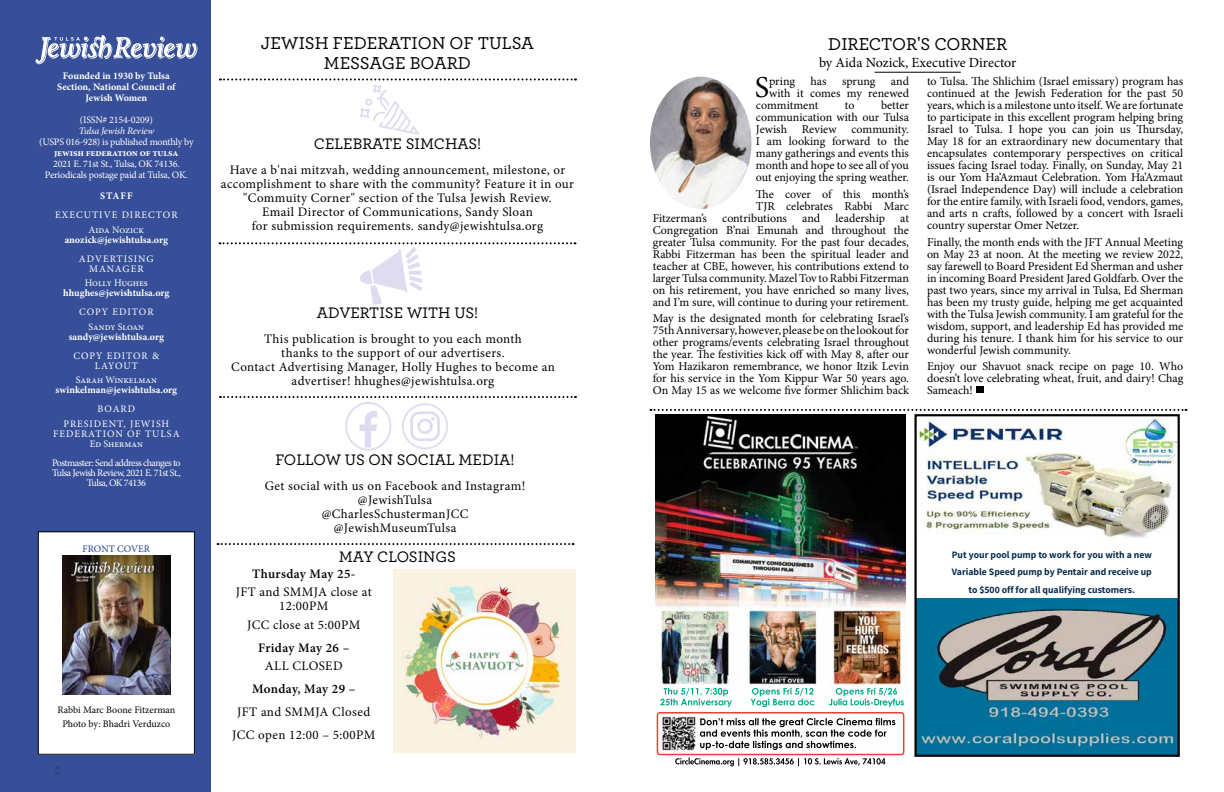
<style>
.page{position:relative;width:1224px;height:792px;background:#fff}
.page>*{position:absolute;margin:0;border:0;box-sizing:border-box;transform-origin:0 0}
.t1{font:30.5px "Minion Pro";color:#000}
.t2{font:500 18px/20px "Archer";color:#000;text-align:center}
.t3{font:500 16px "Archer";color:#000}
.t4{font:14px "Minion Pro";letter-spacing:-.005em;color:#000}
.t5{font:13px/14px "Minion Pro";letter-spacing:.03em;color:#000;text-align:center}
.t6{font:600 13px "Minion Pro";letter-spacing:.025em;color:#000}
.t7{font:12px/12px "Minion Pro";color:#000;text-align:justify}
.t8{font:700 10px/11px "Minion Pro";letter-spacing:-.02em;color:#fff;text-align:center}
.t9{font:10px/11px "Minion Pro";letter-spacing:-.02em;color:#fff;text-align:center}
.t10{font:10px/10px "Minion Pro";letter-spacing:-.05em;color:#fff;text-align:center}
.t11{font:10px/14.5px "Minion Pro";letter-spacing:.1em;color:#fff;text-align:center}
.t12{font:10px/14px "Minion Pro";letter-spacing:-.005em;color:#000;text-align:center}
.t13{font:10px/10px "Minion Pro";letter-spacing:.09em;color:#fff;text-align:center}
.t14{font:10px "Minion Pro";color:#fff}
.t15{font:10px/14.5px "Minion Pro";letter-spacing:.045em;color:#fff;text-align:center}
.t16{font:italic 10px "Minion Pro";letter-spacing:-.015em;color:#fff}
.t17{font:10px "Minion Pro";color:#25408f}
.t18{font:700 9.8px/17.5px "Assistant";color:#04294b;text-align:center}
</style>
<div class="page">
<div style="left:976px;top:386px;width:8px;height:7px;background:#000"></div>
<img style="left:650px;top:77px;width:101px;height:132px">
<div style="left:0;top:0;width:210px;height:792px;background:#364f98"></div>
<svg style="left:35px;top:35px;width:162px;height:29px"></svg>
<div style="left:38px;top:532px;width:156px;height:222px;background:#fff"></div>
<div style="left:38px;top:531px;width:157px;height:224px;border:1px solid #000"></div>
<svg style="left:220px;top:242px;width:356px;height:63px"></svg>
<svg style="left:220px;top:78px;width:356px;height:57px"></svg>
<img style="left:62px;top:556px;width:109px;height:138px">
<img style="left:393px;top:570px;width:183px;height:182px">
<svg style="left:218px;top:543px;width:356px;height:2px"></svg>
<svg style="left:220px;top:396px;width:356px;height:55px"></svg>
<svg style="left:650px;top:409px;width:537px;height:2px"></svg>
<img style="left:655px;top:414px;width:251px;height:353px">
<img style="left:657px;top:712px;width:247px;height:43px">
<img style="left:917px;top:418px;width:260px;height:121px">
<img style="left:917px;top:599px;width:260px;height:155px">
<div style="left:914px;top:414px;width:266px;height:343px;border:2px solid #000"></div>
<hr style="left:875px;top:72px;width:86px;height:1px;background:#000">
<p class="t8" style="left:57px;top:70px;width:121px">Founded in 1930 by Tulsa<br>Section, National Council of<br>Jewish Women</p>
<p class="t9" style="left:80px;top:115px;width:74px">(ISSN# 2154-0209)</p>
<p class="t16" style="left:79px;top:124px;width:77px">Tulsa Jewish Review</p>
<p class="t9" style="left:39px;top:137px;width:156px">(USPS 016-928) is published monthly by</p>
<p class="t8" style="left:54px;top:147px;width:126px">jewish federation of tulsa</p>
<p class="t9" style="left:45px;top:159px;width:144px">2021 E. 71st St., Tulsa, OK 74136.<br>Periodicals postage paid at Tulsa, OK.</p>
<p class="t8" style="left:100px;top:191px;width:34px">STAFF</p>
<p class="t11" style="left:55px;top:208px;width:124px">EXECUTIVE DIRECTOR<br>Aida Nozick</p>
<p class="t8" style="left:65px;top:234px;width:105px">anozick@jewishtulsa.org</p>
<p class="t11" style="left:79px;top:254px;width:76px;line-height:10px">ADVERTISING<br>MANAGER</p>
<p class="t14" style="left:85px;top:277px;width:65px">Holly Hughes</p>
<p class="t8" style="left:63px;top:288px;width:108px">hhughes@jewishtulsa.org</p>
<p class="t15" style="left:79px;top:305px;width:76px">COPY EDITOR<br>Sandy Sloan</p>
<p class="t8" style="left:69px;top:331px;width:97px">sandy@jewishtulsa.org</p>
<p class="t13" style="left:74px;top:351px;width:87px">COPY EDITOR &amp;<br>LAYOUT</p>
<p class="t14" style="left:76px;top:374px;width:82px">Sarah Winkelman</p>
<p class="t8" style="left:56px;top:385px;width:123px">swinkelman@jewishtulsa.org</p>
<p class="t11" style="left:63px;top:402px;width:107px">BOARD<br>PRESIDENT, JEWISH</p>
<p class="t13" style="left:53px;top:429px;width:128px">FEDERATION OF TULSA<br>Ed Sherman</p>
<p class="t10" style="left:52px;top:458px;width:130px">Postmaster: Send address changes to<br>Tulsa Jewish Review, 2021 E. 71st St.,<br>Tulsa, OK 74136</p>
<p class="t17" style="left:83px;top:542px;width:69px">FRONT COVER</p>
<p class="t12" style="left:57px;top:703px;width:120px">Rabbi Marc Boone Fitzerman<br>Photo by: Bhadri Verduzco</p>
<h2 class="t2" style="left:261px;top:32px;width:275px">JEWISH FEDERATION OF TULSA<br>MESSAGE BOARD</h2>
<h3 class="t3" style="left:314px;top:132px;width:169px">CELEBRATE SIMCHAS!</h3>
<p class="t5" style="left:221px;top:163px;width:355px">Have a b'nai mitzvah, wedding announcement, milestone, or accomplishment to share with the community? Feature it in our "Commuity Corner" section of the Tulsa Jewish Review.<br>Email Director of Communications, Sandy Sloan<br>for submission requirements. sandy@jewishtulsa.org</p>
<h3 class="t3" style="left:317px;top:301px;width:163px">ADVERTISE WITH US!</h3>
<p class="t5" style="left:231px;top:332px;width:325px">This publication is brought to you each month<br>thanks to the support of our advertisers.<br>Contact Advertising Manager, Holly Hughes to become an advertiser! hhughes@jewishtulsa.org</p>
<h3 class="t3" style="left:276px;top:448px;width:241px">FOLLOW US ON SOCIAL MEDIA!</h3>
<p class="t5" style="left:265px;top:479px;width:262px">Get social with us on Facebook and Instagram! @JewishTulsa<br>@CharlesSchustermanJCC @JewishMuseumTulsa</p>
<h3 class="t3" style="left:339px;top:545px;width:119px">MAY CLOSINGS</h3>
<p class="t6" style="left:252px;top:565px;width:105px">Thursday May 25-</p>
<p class="t5" style="left:236px;top:585px;width:137px">JFT and SMMJA close at<br>12:00PM</p>
<p class="t5" style="left:247px;top:618px;width:115px">JCC close at 5:00PM</p>
<p class="t6" style="left:258px;top:639px;width:93px">Friday May 26 –</p>
<p class="t5" style="left:265px;top:659px;width:79px">ALL CLOSED</p>
<p class="t6" style="left:252px;top:680px;width:105px">Monday, May 29 –</p>
<p class="t5" style="left:232px;top:701px;width:145px;line-height:23px">JFT and SMMJA Closed<br>JCC open 12:00 – 5:00PM</p>
<h2 class="t2" style="left:828px;top:33px;width:180px">DIRECTOR'S CORNER</h2>
<p class="t4" style="left:819px;top:53px;width:199px">by Aida Nozick, Executive Director</p>
<h1 class="t1" style="left:755px;top:67px;width:16px">S</h1>
<p class="t7" style="left:769px;top:76px;width:27px">pring</p>
<p class="t7" style="left:811px;top:76px;width:18px">has</p>
<p class="t7" style="left:842px;top:76px;width:35px">sprung</p>
<p class="t7" style="left:891px;top:76px;width:20px">and</p>
<p class="t7" style="left:769px;top:88px;width:141px">with it comes my renewed</p>
<p class="t7" style="left:756px;top:100px;width:64px">commitment</p>
<p class="t7" style="left:845px;top:100px;width:11px">to</p>
<p class="t7" style="left:756px;top:100px;width:155px;text-indent:125px">better communication with our Tulsa Jewish Review community.<br>I am looking forward to the many gatherings and events this month and hope to see all of you out enjoying the spring weather.</p>
<p class="t7" style="left:756px;top:188px;width:155px">The cover of this month’s<br>TJR celebrates Rabbi Marc</p>
<p class="t7" style="left:653px;top:212px;width:56px">Fitzerman’s</p>
<p class="t7" style="left:722px;top:212px;width:66px">contributions</p>
<p class="t7" style="left:802px;top:212px;width:20px">and</p>
<p class="t7" style="left:836px;top:212px;width:51px">leadership</p>
<p class="t7" style="left:653px;top:212px;width:258px;text-indent:248px">at Congregation B’nai Emunah and throughout the greater Tulsa community. For the past four decades, Rabbi Fitzerman has been the spiritual leader and teacher at CBE, however, his contributions extend to larger Tulsa community. Mazel Tov to Rabbi Fitzerman on his retirement, you have enriched so many lives, and I’m sure, will continue to during your retirement.</p>
<p class="t7" style="left:653px;top:313px;width:258px">May is the designated month for celebrating Israel’s 75th Anniversary, however, please be on the lookout for other programs/events celebrating Israel throughout the year. The festivities kick off with May 8, after our Yom Hazikaron remembrance, we honor Itzik Levin for his service in the Yom Kippur War 50 years ago.<br>On May 15 as we welcome five former Shlichim back</p>
<p class="t7" style="left:927px;top:76px;width:258px">to Tulsa. The Shlichim (Israel emissary) program has continued at the Jewish Federation for the past 50 years, which is a milestone unto itself. We are fortunate to participate in this excellent program helping bring Israel to Tulsa. I hope you can join us Thursday, May 18 for an extraordinary new documentary that encapsulates contemporary perspectives on critical issues facing Israel today. Finally, on Sunday, May 21 is our Yom Ha’Azmaut Celebration. Yom Ha’Azmaut (Israel Independence Day) will include a celebration for the entire family, with Israeli food, vendors, games, and arts n crafts, followed by a concert with Israeli country superstar Omer Netzer.</p>
<p class="t7" style="left:927px;top:236px;width:258px">Finally, the month ends with the JFT Annual Meeting on May 23 at noon. At the meeting we review 2022, say farewell to Board President Ed Sherman and usher in incoming Board President Jared Goldfarb. Over the past two years, since my arrival in Tulsa, Ed Sherman has been my trusty guide, helping me get acquainted with the Tulsa Jewish community. I am grateful for the wisdom, support, and leadership Ed has provided me during his tenure. I thank him for his service to our wonderful Jewish community.</p>
<p class="t7" style="left:927px;top:361px;width:258px">Enjoy our Shavuot snack recipe on page 10. Who doesn’t love celebrating wheat, fruit, and dairy! Chag Sameach!</p>
<p class="t18" style="left:952px;top:545px;width:202px">Put your pool pump to work for you with a new<br>Variable Speed pump by Pentair and receive up to $500 off for all qualifying customers.</p>
</div>
